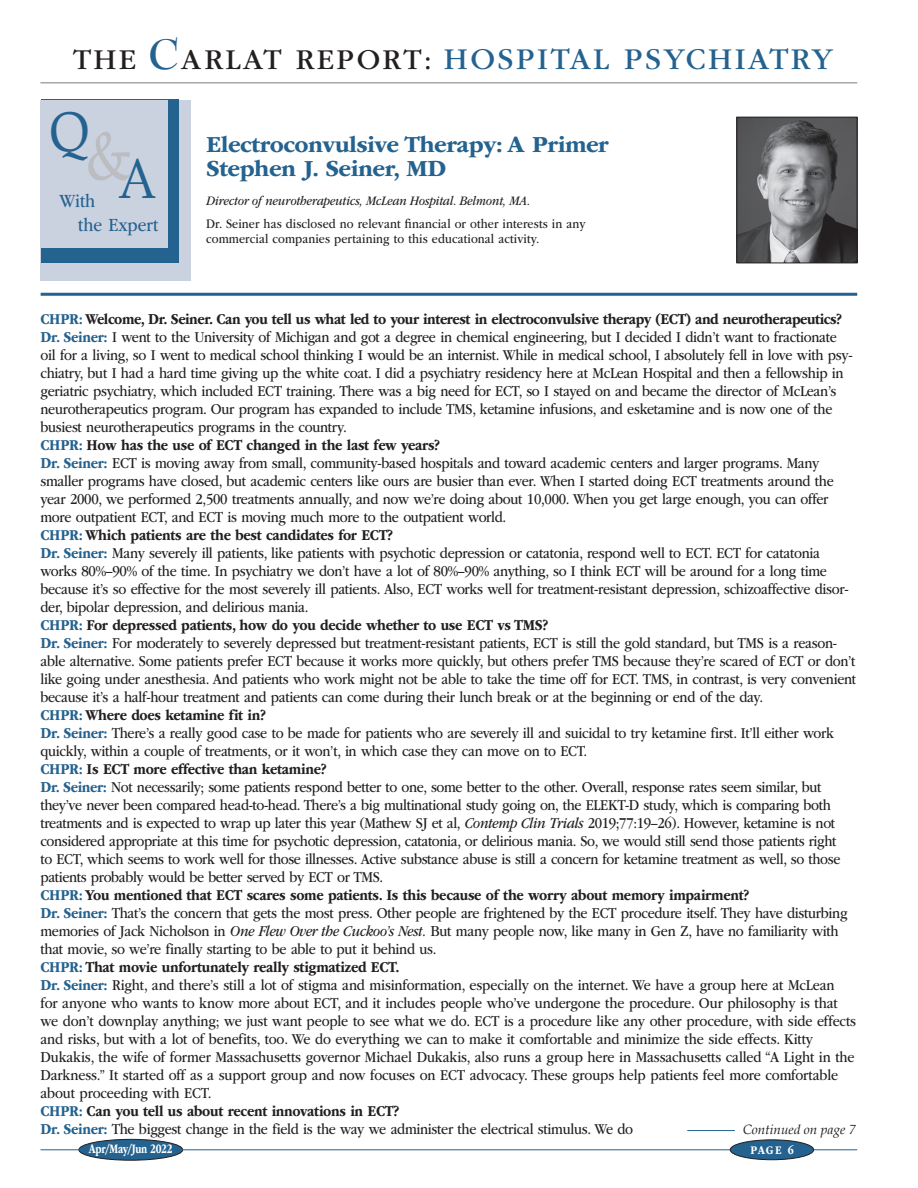
<style>
.page{position:relative;width:918px;height:1188px;background:#fff}
.page>*{position:absolute;margin:0;border:0;box-sizing:border-box;transform-origin:0 0}
.t1{font:68.1px "Book Antiqua";color:#bcbdc0;scale:.88 1}
.t2{font:55.95px "Book Antiqua";color:#24628f;scale:.88 1}
.t3{font:31.5px "ITC Garamond Std";letter-spacing:.075em;color:#24628f}
.t4{font:700 24px/24px "ITC Garamond Std";letter-spacing:-.02em;color:#24628f}
.t5{font:19.5px "ITC Garamond Std";color:#24628f;scale:.88 1}
.t6{font:15.75px/18px "ITC Garamond Std";letter-spacing:-.02em;color:#231f20;scale:.88 1}
.t7{font:13.5px/15.8px "ITC Garamond Std";letter-spacing:.01em;color:#231f20;scale:.88 1}
.t8{font:italic 13.5px "ITC Garamond Std";letter-spacing:-.01em;color:#231f20;scale:.88 1}
.t9{font:italic 13.5px "Book Antiqua";color:#231f20}
.t10{font:700 13.5px "ITC Garamond Std";letter-spacing:-.03em;color:#fff;scale:.73 1}
.t11{font:700 12.15px "ITC Garamond Std";color:#fff;scale:.85 1}
.s1{font-size:30px;color:#231f20}
.s2{font-family:"Bernhard Modern Std";font-weight:700;font-size:46.5px}
.s3{font-weight:700;color:#24628f}
.s4{font-weight:700}
.s5{font-style:italic}
</style>
<div class="page">
<hr style="left:40px;top:82px;width:817px;height:2px;background:#231f20">
<div style="left:79px;top:1139px;width:104px;height:21px;background:#24628f;border-radius:50%"></div>
<div style="left:79px;top:1139px;width:104px;height:22px;border:1px solid #231f20;border-radius:50%"></div>
<hr style="left:40px;top:1149px;width:817px;height:1px;background:#24628f">
<div style="left:730px;top:1140px;width:84px;height:20px;background:#24628f;border-radius:50%"></div>
<div style="left:730px;top:1139px;width:84px;height:21px;border:1px solid #231f20;border-radius:50%"></div>
<hr style="left:41px;top:293px;width:816px;height:3px;background:#24628f">
<div style="left:40px;top:100px;width:151px;height:180px;background:#cad1df"></div>
<div style="left:41px;top:100px;width:137px;height:163px;background:#24628f"></div>
<div style="left:41px;top:100px;width:127px;height:148px;background:#cad1df"></div>
<hr style="left:687px;top:1130px;width:48px;height:1px;background:#24628f">
<img style="left:739px;top:119px;width:116px;height:142px">
<div style="left:737px;top:117px;width:120px;height:146px;border:1px solid #231f20"></div>
<h3 class="t3" style="left:73px;top:42px;width:761px"><span class="s1">THE</span> <span class="s2">C</span><span class="s1">ARLAT REPORT:</span> HOSPITAL PSYCHIATRY</h3>
<h1 class="t1" style="left:50px;top:114px;width:95px">&amp;<sup>Q</sup></h1>
<h2 class="t2" style="left:118px;top:144px;width:45px">A</h2>
<p class="t5" style="left:78px;top:214px;width:93px">the Expert</p>
<p class="t5" style="left:60px;top:190px;width:42px">With</p>
<h3 class="t4" style="left:206px;top:132px;width:404px">Electroconvulsive Therapy: A Primer<br>Stephen J. Seiner, MD</h3>
<p class="t8" style="left:206px;top:194px;width:370px">Director of neurotherapeutics, McLean Hospital. Belmont, MA.</p>
<p class="t7" style="left:206px;top:216px;width:433px">Dr. Seiner has disclosed no relevant financial or other interests in any commercial companies pertaining to this educational activity.</p>
<p class="t6" style="left:40px;top:310px;width:929px"><span class="s3">CHPR:</span> <span class="s4">Welcome, Dr. Seiner. Can you tell us what led to your interest in electroconvulsive therapy (ECT) and neurotherapeutics?<br></span><span class="s3">Dr. Seiner:</span> I went to the University of Michigan and got a degree in chemical engineering, but I decided I didn’t want to fractionate<br>oil for a living, so I went to medical school thinking I would be an internist. While in medical school, I absolutely fell in love with psy&shy;chiatry, but I had a hard time giving up the white coat. I did a psychiatry residency here at McLean Hospital and then a fellowship in geriatric psychiatry, which included ECT training. There was a big need for ECT, so I stayed on and became the director of McLean’s neurotherapeutics program. Our program has expanded to include TMS, ketamine infusions, and esketamine and is now one of the busiest neurotherapeutics programs in the country.<br><span class="s3">CHPR:</span> <span class="s4">How has the use of ECT changed in the last few years?<br></span><span class="s3">Dr. Seiner:</span> ECT is moving away from small, community-based hospitals and toward academic centers and larger programs. Many smaller programs have closed, but academic centers like ours are busier than ever. When I started doing ECT treatments around the year 2000, we performed 2,500 treatments annually, and now we’re doing about 10,000. When you get large enough, you can offer more outpatient ECT, and ECT is moving much more to the outpatient world.<br><span class="s3">CHPR:</span> <span class="s4">Which patients are the best candidates for ECT?<br></span><span class="s3">Dr. Seiner:</span> Many severely ill patients, like patients with psychotic depression or catatonia, respond well to ECT. ECT for catatonia works 80%–90% of the time. In psychiatry we don’t have a lot of 80%–90% anything, so I think ECT will be around for a long time because it’s so effective for the most severely ill patients. Also, ECT works well for treatment-resistant depression, schizoaffective disor&shy;der, bipolar depression, and delirious mania.<br><span class="s3">CHPR:</span> <span class="s4">For depressed patients, how do you decide whether to use ECT vs TMS?<br></span><span class="s3">Dr. Seiner:</span> For moderately to severely depressed but treatment-resistant patients, ECT is still the gold standard, but TMS is a reason&shy;able alternative. Some patients prefer ECT because it works more quickly, but others prefer TMS because they’re scared of ECT or don’t like going under anesthesia. And patients who work might not be able to take the time off for ECT. TMS, in contrast, is very convenient because it’s a half-hour treatment and patients can come during their lunch break or at the beginning or end of the day.<br><span class="s3">CHPR:</span> <span class="s4">Where does ketamine fit in?<br></span><span class="s3">Dr. Seiner:</span> There’s a really good case to be made for patients who are severely ill and suicidal to try ketamine first. It’ll either work quickly, within a couple of treatments, or it won’t, in which case they can move on to ECT.<br><span class="s3">CHPR:</span> <span class="s4">Is ECT more effective than ketamine?<br></span><span class="s3">Dr. Seiner:</span> Not necessarily; some patients respond better to one, some better to the other. Overall, response rates seem similar, but they’ve never been compared head-to-head. There’s a big multinational study going on, the ELEKT-D study, which is comparing both treatments and is expected to wrap up later this year (Mathew SJ et al, <span class="s5">Contemp Clin Trials</span> 2019;77:19–26). However, ketamine is not considered appropriate at this time for psychotic depression, catatonia, or delirious mania. So, we would still send those patients right<br>to ECT, which seems to work well for those illnesses. Active substance abuse is still a concern for ketamine treatment as well, so those patients probably would be better served by ECT or TMS.<br><span class="s3">CHPR:</span> <span class="s4">You mentioned that ECT scares some patients. Is this because of the worry about memory impairment?<br></span><span class="s3">Dr. Seiner:</span> That’s the concern that gets the most press. Other people are frightened by the ECT procedure itself. They have disturbing memories of Jack Nicholson in <span class="s5">One Flew Over the Cuckoo’s Nest.</span> But many people now, like many in Gen Z, have no familiarity with that movie, so we’re finally starting to be able to put it behind us.<br><span class="s3">CHPR:</span> <span class="s4">That movie unfortunately really stigmatized ECT.<br></span><span class="s3">Dr. Seiner:</span> Right, and there’s still a lot of stigma and misinformation, especially on the internet. We have a group here at McLean<br>for anyone who wants to know more about ECT, and it includes people who’ve undergone the procedure. Our philosophy is that we don’t downplay anything; we just want people to see what we do. ECT is a procedure like any other procedure, with side effects and risks, but with a lot of benefits, too. We do everything we can to make it comfortable and minimize the side effects. Kitty Dukakis, the wife of former Massachusetts governor Michael Dukakis, also runs a group here in Massachusetts called “A Light in the Darkness.” It started off as a support group and now focuses on ECT advocacy. These groups help patients feel more comfortable about proceeding with ECT.<br><span class="s3">CHPR:</span> <span class="s4">Can you tell us about recent innovations in ECT?<br></span><span class="s3">Dr. Seiner:</span> The biggest change in the field is the way we administer the electrical stimulus. We do</p>
<p class="t10" style="left:89px;top:1141px;width:116px">Apr/May/Jun 2022</p>
<p class="t11" style="left:750px;top:1143px;width:53px">PAGE 6</p>
<p class="t9" style="left:743px;top:1122px;width:114px">Continued on page 7</p>
</div>
